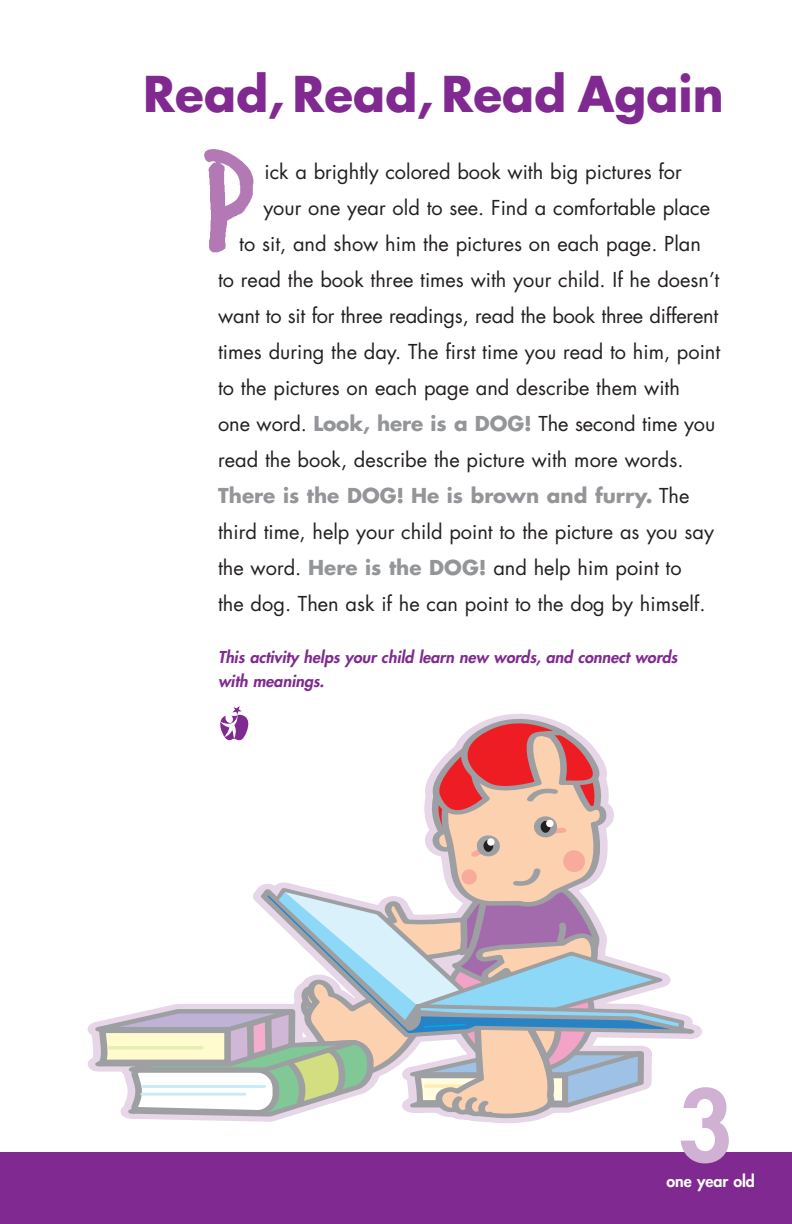
<style>
.page{position:relative;width:792px;height:1224px;background:#fff}
.page>*{position:absolute;margin:0;border:0;box-sizing:border-box;transform-origin:0 0}
.t1{font:800 96px "Futura";color:#d0b1d3}
.t2{font:700 48px "Futura";color:#802990}
.t3{font:20px "Futura";color:#231f20}
.t4{font:700 20px "Futura";color:#939598}
.t5{font:italic 800 16px/24px "Futura";color:#802990}
.t6{font:800 16px "Futura";color:#fff}
.s1{font-weight:700;color:#939598}
.s2{font-weight:400;color:#231f20}
</style>
<div class="page">
<img style="left:204px;top:149px;width:50px;height:104px">
<div style="left:0;top:1152px;width:792px;height:72px;background:#802990"></div>
<svg style="left:87px;top:706px;width:600px;height:413px"></svg>
<h2 class="t2" style="left:143px;top:72px;width:582px">Read, Read, Read Again</h2>
<p class="t3" style="left:264px;top:162px;width:419px">ick a brightly colored book with big pictures for</p>
<p class="t3" style="left:263px;top:198px;width:448px">your one year old to see. Find a comfortable place</p>
<p class="t3" style="left:239px;top:234px;width:463px">to sit, and show him the pictures on each page. Plan</p>
<p class="t3" style="left:218px;top:270px;width:503px">to read the book three times with your child. If he doesn’t</p>
<p class="t3" style="left:218px;top:306px;width:502px">want to sit for three readings, read the book three different</p>
<p class="t3" style="left:218px;top:342px;width:504px">times during the day. The first time you read to him, point</p>
<p class="t3" style="left:218px;top:378px;width:463px">to the pictures on each page and describe them with</p>
<p class="t3" style="left:218px;top:414px;width:499px">one word. <span class="s1">Look, here is a DOG!</span> The second time you</p>
<p class="t3" style="left:218px;top:450px;width:467px">read the book, describe the picture with more words.</p>
<p class="t4" style="left:218px;top:486px;width:473px">There is the DOG! He is brown and furry. <span class="s2">The</span></p>
<p class="t3" style="left:218px;top:522px;width:497px">third time, help your child point to the picture as you say</p>
<p class="t3" style="left:218px;top:558px;width:465px">the word. <span class="s1">Here is the DOG!</span> and help him point to</p>
<p class="t3" style="left:218px;top:594px;width:489px">the dog. Then ask if he can point to the dog by himself.</p>
<p class="t5" style="left:218px;top:647px;width:461px">This activity helps your child learn new words, and connect words with meanings.</p>
<h1 class="t1" style="left:678px;top:1080px;width:57px">3</h1>
<p class="t6" style="left:667px;top:1174px;width:90px">one year old</p>
</div>
